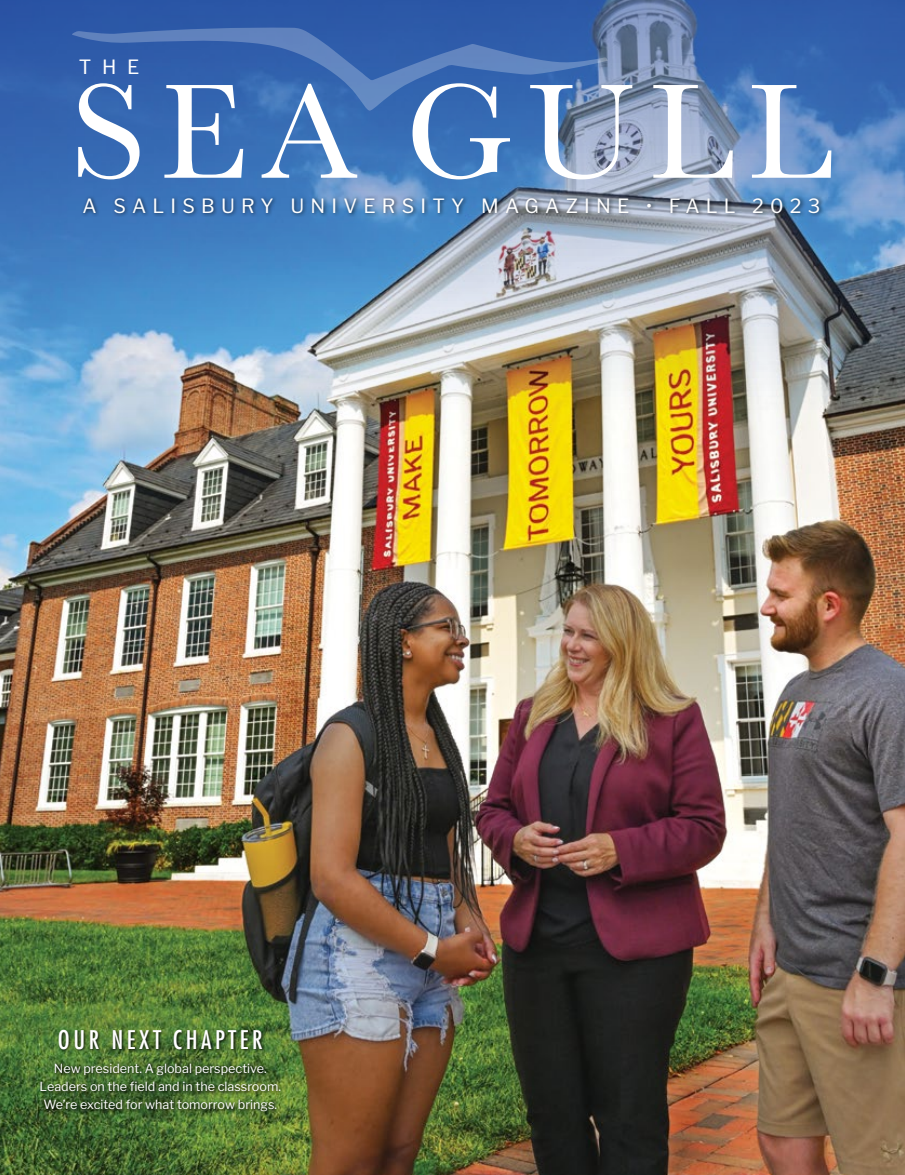
<style>
.page{position:relative;width:905px;height:1175px;background:#fff}
.page>*{position:absolute;margin:0;border:0;box-sizing:border-box;transform-origin:0 0}
.t1{font:139.95px "Baskerville";letter-spacing:.1em;color:#fff}
.t2{font:500 condensed 25.05px "Futura Com";letter-spacing:.14em;color:#fff}
.t3{font:19.5px "Libre Franklin";letter-spacing:.32em;color:#fff}
.t4{font:12.6px/18.1px "Libre Franklin";color:#fff;text-align:center}
</style>
<div class="page">
<img style="left:0;top:0;width:904px;height:1174px">
<div style="left:81px;top:195px;width:742px;height:22px;background:#000;opacity:.6"></div>
<div style="left:39px;top:1029px;width:245px;height:86px;background:#000;opacity:.86"></div>
<svg style="left:72px;top:27px;width:535px;height:84px;fill:#3263ae"></svg>
<p class="t3" style="left:79px;top:55px;width:62px">THE</p>
<p class="t1" style="left:70px;top:43px;width:763px">SEA GULL</p>
<p class="t3" style="left:82px;top:194px;width:739px">A SALISBURY UNIVERSITY MAGAZINE • FALL 2023</p>
<p class="t2" style="left:58px;top:1022px;width:206px">OUR NEXT CHAPTER</p>
<p class="t4" style="left:40px;top:1059px;width:243px">New president. A global perspective.<br>Leaders on the field and in the classroom.<br>We’re excited for what tomorrow brings.</p>
</div>
